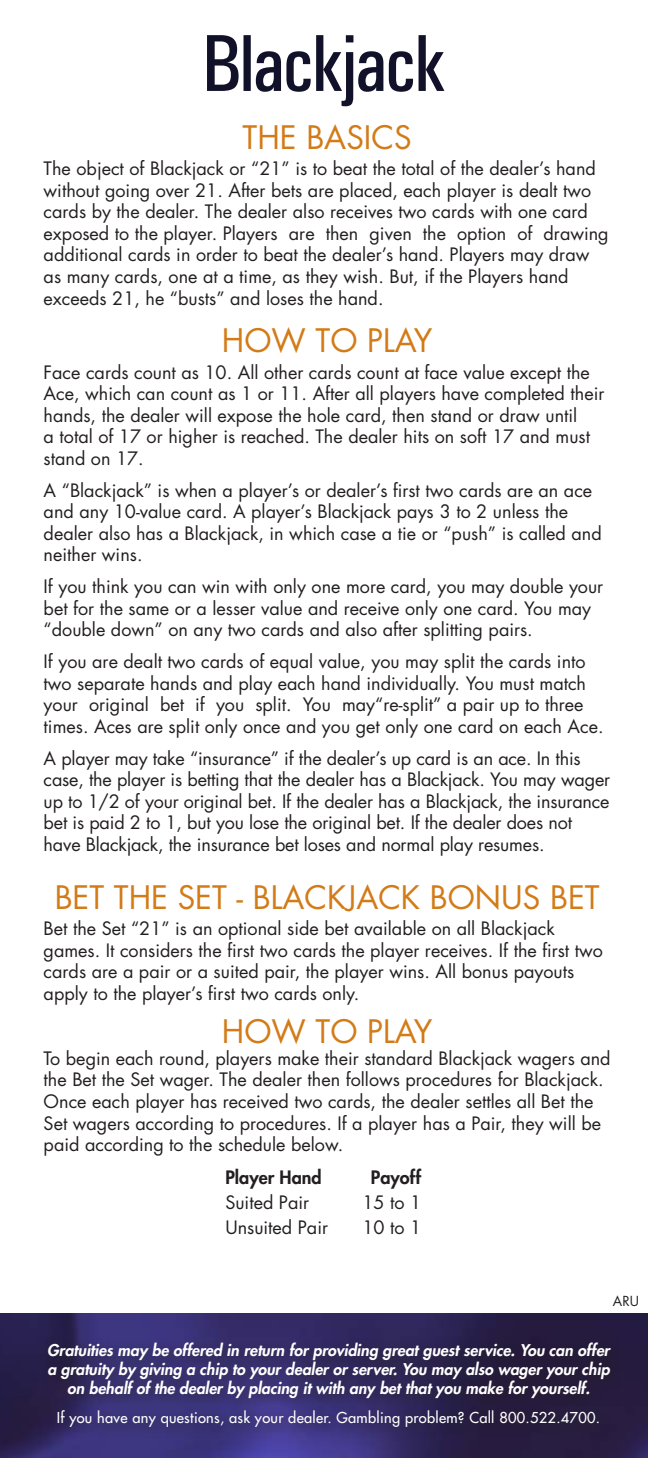
<style>
.page{position:relative;width:648px;height:1458px;background:#fff}
.page>*{position:absolute;margin:0;border:0;box-sizing:border-box;transform-origin:0 0}
.t1{font:500 81px "Univers Condensed";letter-spacing:-.03em;color:#11112a}
.Section_Padding{font:31.5px "Futura Std";color:#d27b17}
.Body_Paragraph{font:31.5px "Futura Std";color:#d27b17}
.Body_Paragraph-2{font:18px/21.6px "Futura Std";color:#231f20}
.t2{font:800 18px "Futura Std";color:#231f20}
.t3{font:italic 800 15.75px/18.9px "Futura Std";color:#fff;text-align:center}
.t4{font:500 14.62px "Futura Std";letter-spacing:.02em;color:#fff}
.t5{font:13.5px "Futura Std";color:#231f20}
</style>
<div class="page">
<img style="left:0;top:1314px;width:648px;height:144px">
<div style="left:40px;top:1336px;width:585px;height:106px;background:#231f20;opacity:.75"></div>
<p class="t1" style="left:202px;top:16px;width:247px">Blackjack</p>
<p class="Section_Padding" style="left:243px;top:117px;width:171px">THE BASICS</p>
<p class="Body_Paragraph-2" style="left:44px;top:158px;width:567px">The object of Blackjack or “21” is to beat the total of the dealer’s hand without going over 21. After bets are placed, each player is dealt two cards by the dealer. The dealer also receives two cards with one card exposed to the player. Players are then given the option of drawing additional cards in order to beat the dealer’s hand. Players may draw as many cards, one at a time, as they wish. But, if the Players hand exceeds 21, he “busts” and loses the hand.</p>
<p class="Section_Padding" style="left:222px;top:321px;width:212px">HOW TO PLAY</p>
<p class="Body_Paragraph-2" style="left:44px;top:361px;width:562px">Face cards count as 10. All other cards count at face value except the Ace, which can count as 1 or 11. After all players have completed their hands, the dealer will expose the hole card, then stand or draw until<br>a total of 17 or higher is reached. The dealer hits on soft 17 and must stand on 17.</p>
<p class="Body_Paragraph-2" style="left:44px;top:479px;width:560px">A “Blackjack” is when a player’s or dealer’s first two cards are an ace and any 10-value card. A player’s Blackjack pays 3 to 2 unless the dealer also has a Blackjack, in which case a tie or “push” is called and neither wins.</p>
<p class="Body_Paragraph-2" style="left:44px;top:576px;width:561px">If you think you can win with only one more card, you may double your bet for the same or a lesser value and receive only one card. You may “double down” on any two cards and also after splitting pairs.</p>
<p class="Body_Paragraph-2" style="left:44px;top:651px;width:561px">If you are dealt two cards of equal value, you may split the cards into two separate hands and play each hand individually. You must match your original bet if you split. You may“re-split” a pair up to three times. Aces are split only once and you get only one card on each Ace.</p>
<p class="Body_Paragraph-2" style="left:44px;top:747px;width:568px">A player may take “insurance” if the dealer’s up card is an ace. In this case, the player is betting that the dealer has a Blackjack. You may wager up to 1/2 of your original bet. If the dealer has a Blackjack, the insurance bet is paid 2 to 1, but you lose the original bet. If the dealer does not have Blackjack, the insurance bet loses and normal play resumes.</p>
<p class="Section_Padding" style="left:55px;top:877px;width:546px">BET THE SET - BLACKJACK BONUS BET</p>
<p class="Body_Paragraph-2" style="left:44px;top:918px;width:561px">Bet the Set “21” is an optional side bet available on all Blackjack games. It considers the first two cards the player receives. If the first two cards are a pair or a suited pair, the player wins. All bonus payouts apply to the player’s first two cards only.</p>
<p class="Body_Paragraph" style="left:222px;top:1012px;width:212px">HOW TO PLAY</p>
<p class="Body_Paragraph-2" style="left:44px;top:1048px;width:569px">To begin each round, players make their standard Blackjack wagers and the Bet the Set wager. The dealer then follows procedures for Blackjack.<br>Once each player has received two cards, the dealer settles all Bet the Set wagers according to procedures. If a player has a Pair, they will be paid according to the schedule below.</p>
<p class="t2" style="left:225px;top:1166px;width:98px">Player Hand</p>
<p class="t2" style="left:371px;top:1166px;width:52px">Payoff</p>
<p class="Body_Paragraph-2" style="left:225px;top:1192px;width:85px">Suited Pair</p>
<p class="Body_Paragraph-2" style="left:362px;top:1192px;width:60px">15 to 1</p>
<p class="Body_Paragraph-2" style="left:225px;top:1217px;width:104px">Unsuited Pair</p>
<p class="Body_Paragraph-2" style="left:362px;top:1217px;width:60px">10 to 1</p>
<p class="t5" style="left:613px;top:1292px;width:28px">ARU</p>
<p class="t3" style="left:47px;top:1341px;width:564px">Gratuities may be offered in return for providing great guest service. You can offer a gratuity by giving a chip to your dealer or server. You may also wager your chip on behalf of the dealer by placing it with any bet that you make for yourself.</p>
<p class="t4" style="left:57px;top:1408px;width:545px">If you have any questions, ask your dealer. Gambling problem? Call 800.522.4700.</p>
</div>
